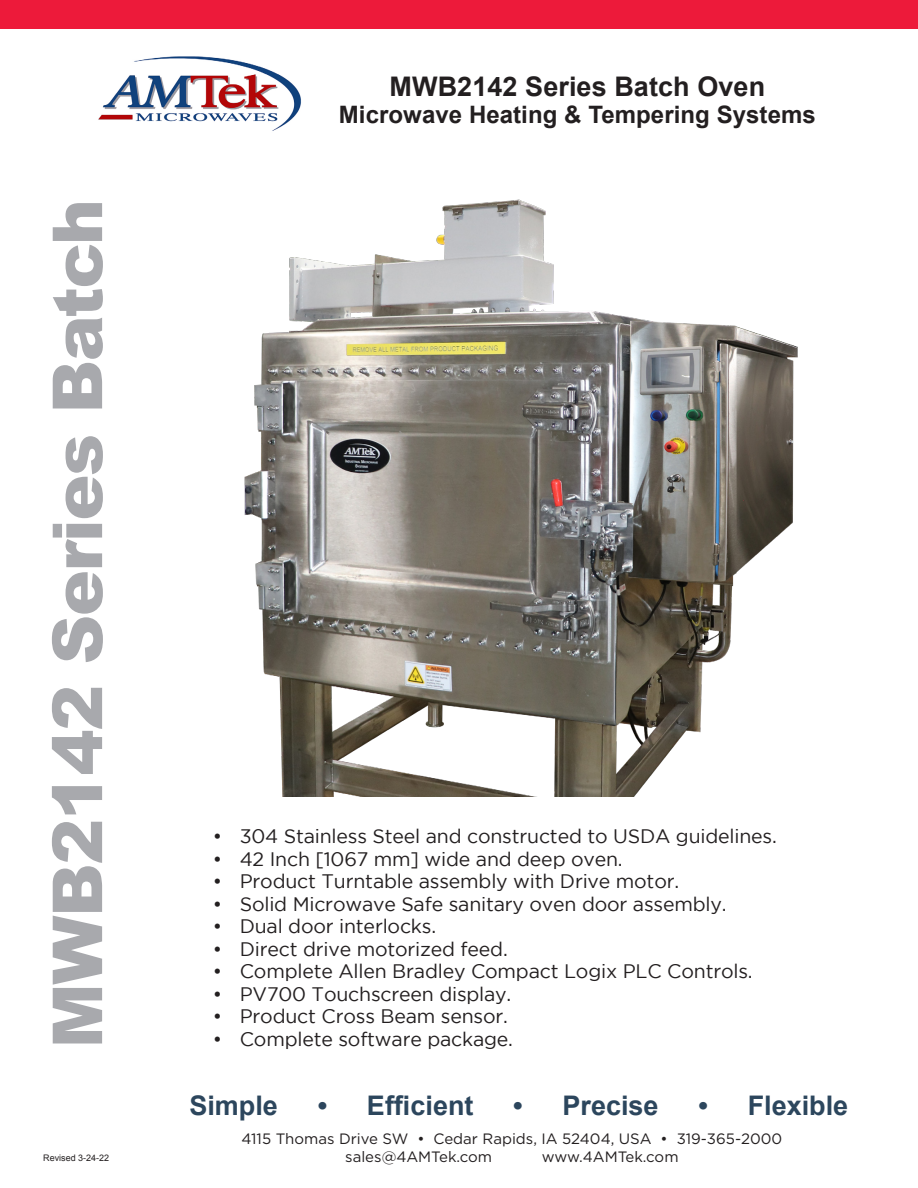
<style>
.page{position:relative;width:918px;height:1188px;background:#fff}
.page>*{position:absolute;margin:0;border:0;box-sizing:border-box;transform-origin:0 0}
.t1{font:900 69px "Arial";letter-spacing:-.02em;color:#a8a9ad}
.t2{font:700 27px "Arial";color:#2c465d}
.t3{font:700 27px "Arial";letter-spacing:.005em;color:#231f20}
.t4{font:700 24px "Arial";letter-spacing:.005em;color:#231f20}
.t5{font:19.5px "Gotham";letter-spacing:-.01em;color:#231f20}
.t6{font:15px "Gotham";color:#231f20}
.t7{font:9px "Arial";color:#231f20}
</style>
<div class="page">
<img style="left:244px;top:199px;width:554px;height:597px">
<div style="left:0;top:0;width:918px;height:28px;background:#ed1a3a"></div>
<img style="left:98px;top:56px;width:203px;height:75px">
<p class="t1" style="left:27px;top:1048px;width:851px;rotate:-90deg">MWB2142 Series Batch</p>
<p class="t7" style="left:43px;top:1152px;width:68px">Revised 3-24-22</p>
<p class="t3" style="left:390px;top:68px;width:377px">MWB2142 Series Batch Oven</p>
<p class="t4" style="left:339px;top:98px;width:478px">Microwave Heating &amp; Tempering Systems</p>
<p class="t5" style="left:213px;top:826px;width:566px">• 304 Stainless Steel and constructed to USDA guidelines.</p>
<p class="t5" style="left:213px;top:848px;width:411px">• 42 Inch [1067 mm] wide and deep oven.</p>
<p class="t5" style="left:213px;top:871px;width:468px">• Product Turntable assembly with Drive motor.</p>
<p class="t5" style="left:213px;top:893px;width:515px">• Solid Microwave Safe sanitary oven door assembly.</p>
<p class="t5" style="left:213px;top:916px;width:225px">• Dual door interlocks.</p>
<p class="t5" style="left:213px;top:938px;width:297px">• Direct drive motorized feed.</p>
<p class="t5" style="left:213px;top:961px;width:541px">• Complete Allen Bradley Compact Logix PLC Controls.</p>
<p class="t5" style="left:213px;top:983px;width:300px">• PV700 Touchscreen display.</p>
<p class="t5" style="left:213px;top:1006px;width:297px">• Product Cross Beam sensor.</p>
<p class="t5" style="left:213px;top:1028px;width:302px">• Complete software package.</p>
<p class="t2" style="left:189px;top:1087px;width:90px">Simple</p>
<p class="t2" style="left:318px;top:1087px;width:157px">• Efficient</p>
<p class="t2" style="left:513px;top:1087px;width:147px">• Precise</p>
<p class="t2" style="left:698px;top:1087px;width:151px">• Flexible</p>
<p class="t6" style="left:242px;top:1130px;width:542px">4115 Thomas Drive SW • Cedar Rapids, IA 52404, USA • 319-365-2000</p>
<p class="t6" style="left:345px;top:1148px;width:148px">sales@4AMTek.com</p>
<p class="t6" style="left:542px;top:1148px;width:138px">www.4AMTek.com</p>
</div>
